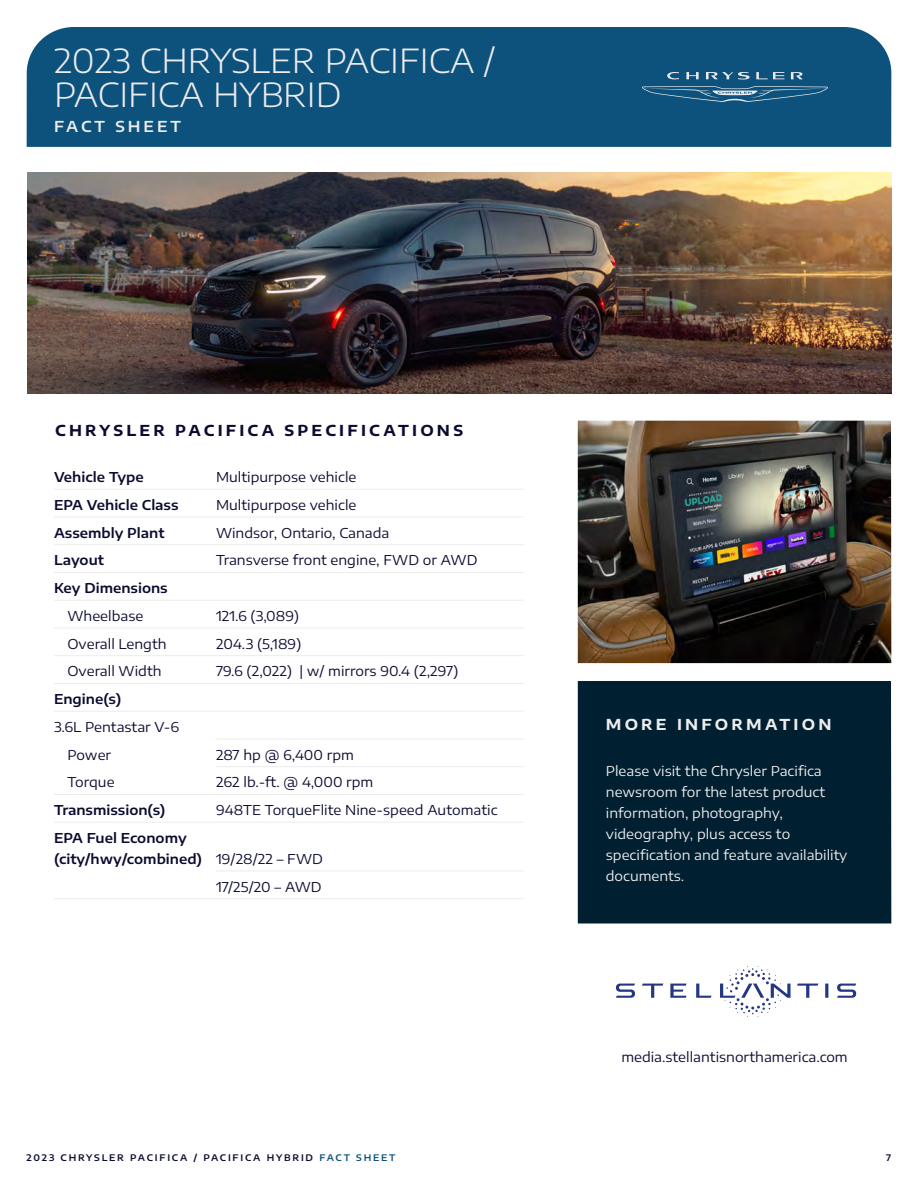
<style>
.page{position:relative;width:918px;height:1188px;background:#fff}
.page>*{position:absolute;margin:0;border:0;box-sizing:border-box;transform-origin:0 0}
.t1{font:300 33px/34.5px "Encode Sans Expanded";color:#edeced}
.t2{font:700 15px "Encode Sans Expanded";letter-spacing:.215em;color:#0b0b30}
.t3{font:700 15px "Encode Sans Expanded";letter-spacing:.215em;color:#edeced}
.t4{font:600 15px "Encode Sans Expanded";letter-spacing:.2em;color:#edeced}
.t5{font:13.5px/27.8px "Encode Sans Expanded";color:#0b0b30}
.t6{font:13.5px/21px "Encode Sans Expanded";color:#edeced}
.t7{font:600 13.5px/21px "Encode Sans Expanded";color:#0b0b30}
.t8{font:600 9px "Encode Sans Expanded";letter-spacing:.2em;color:#0b0b30}
.s1{font-weight:400}
.s2{color:#0d527d}
</style>
<div class="page">
<div style="left:27px;top:27px;width:864px;height:120px;background:#0d527d"></div>
<div style="left:578px;top:681px;width:313px;height:242px;background:#001f30"></div>
<svg style="left:616px;top:966px;width:240px;height:51px"></svg>
<hr style="left:54px;top:489px;width:470px;height:1px;background:#edeced">
<hr style="left:54px;top:517px;width:470px;height:1px;background:#edeced">
<hr style="left:54px;top:544px;width:470px;height:1px;background:#edeced">
<hr style="left:54px;top:572px;width:470px;height:1px;background:#edeced">
<hr style="left:54px;top:600px;width:470px;height:1px;background:#edeced">
<hr style="left:54px;top:628px;width:470px;height:1px;background:#edeced">
<hr style="left:54px;top:655px;width:470px;height:1px;background:#edeced">
<hr style="left:54px;top:683px;width:470px;height:1px;background:#edeced">
<hr style="left:54px;top:711px;width:470px;height:1px;background:#edeced">
<hr style="left:216px;top:739px;width:308px;height:1px;background:#edeced">
<hr style="left:216px;top:766px;width:308px;height:1px;background:#edeced">
<hr style="left:54px;top:794px;width:470px;height:1px;background:#edeced">
<hr style="left:54px;top:822px;width:470px;height:1px;background:#edeced">
<hr style="left:216px;top:871px;width:308px;height:1px;background:#edeced">
<hr style="left:54px;top:898px;width:470px;height:1px;background:#edeced">
<img style="left:27px;top:173px;width:865px;height:220px">
<img style="left:578px;top:421px;width:313px;height:242px">
<svg style="left:641px;top:86px;width:188px;height:16px"></svg>
<svg style="left:756px;top:72px;width:29px;height:7px"></svg>
<svg style="left:686px;top:72px;width:13px;height:7px"></svg>
<svg style="left:706px;top:72px;width:44px;height:8px"></svg>
<svg style="left:667px;top:72px;width:12px;height:7px"></svg>
<svg style="left:791px;top:72px;width:12px;height:7px"></svg>
<h1 class="t1" style="left:54px;top:42px;width:443px">2023 CHRYSLER PACIFICA /<br>PACIFICA HYBRID</h1>
<p class="t4" style="left:54px;top:116px;width:129px">FACT SHEET</p>
<p class="t2" style="left:55px;top:420px;width:410px">CHRYSLER PACIFICA SPECIFICATIONS</p>
<p class="t7" style="left:54px;top:466px;width:91px">Vehicle Type</p>
<p class="t5" style="left:216px;top:463px;width:142px">Multipurpose vehicle</p>
<p class="t7" style="left:54px;top:494px;width:126px">EPA Vehicle Class</p>
<p class="t5" style="left:216px;top:490px;width:142px">Multipurpose vehicle</p>
<p class="t7" style="left:54px;top:521px;width:112px">Assembly Plant</p>
<p class="t5" style="left:216px;top:518px;width:175px">Windsor, Ontario, Canada</p>
<p class="t7" style="left:54px;top:549px;width:52px">Layout</p>
<p class="t5" style="left:216px;top:546px;width:263px">Transverse front engine, FWD or AWD</p>
<p class="t7" style="left:54px;top:577px;width:115px">Key Dimensions</p>
<p class="t5" style="left:68px;top:601px;width:77px">Wheelbase</p>
<p class="t5" style="left:216px;top:601px;width:85px">121.6 (3,089)</p>
<p class="t5" style="left:68px;top:629px;width:101px">Overall Length</p>
<p class="t5" style="left:216px;top:629px;width:87px">204.3 (5,189)</p>
<p class="t5" style="left:68px;top:657px;width:96px">Overall Width</p>
<p class="t5" style="left:216px;top:657px;width:244px">79.6 (2,022) | w/ mirrors 90.4 (2,297)</p>
<p class="t7" style="left:54px;top:688px;width:69px">Engine(s)</p>
<p class="t5" style="left:68px;top:712px;width:113px;text-indent:-14px">3.6L Pentastar V-6<br>Power</p>
<p class="t5" style="left:216px;top:740px;width:139px">287 hp @ 6,400 rpm</p>
<p class="t5" style="left:68px;top:768px;width:49px">Torque</p>
<p class="t5" style="left:216px;top:768px;width:159px">262 lb.-ft. @ 4,000 rpm</p>
<p class="t7" style="left:54px;top:799px;width:113px">Transmission(s)</p>
<p class="t5" style="left:216px;top:796px;width:283px">948TE TorqueFlite Nine-speed Automatic</p>
<p class="t7" style="left:54px;top:827px;width:270px">EPA Fuel Economy (city/hwy/combined) <span class="s1">19/28/22 – FWD</span></p>
<p class="t5" style="left:216px;top:872px;width:107px">17/25/20 – AWD</p>
<p class="t3" style="left:606px;top:714px;width:227px">MORE INFORMATION</p>
<p class="t6" style="left:606px;top:760px;width:243px">Please visit the Chrysler Pacifica newsroom for the latest product information, photography, videography, plus access to specification and feature availability documents.</p>
<p class="t5" style="left:621px;top:1042px;width:228px">media.stellantisnorthamerica.com</p>
<p class="t8" style="left:26px;top:1151px;width:371px">2023 CHRYSLER PACIFICA / PACIFICA HYBRID <span class="s2">FACT SHEET</span></p>
<p class="t8" style="left:886px;top:1151px;width:7px">7</p>
</div>
